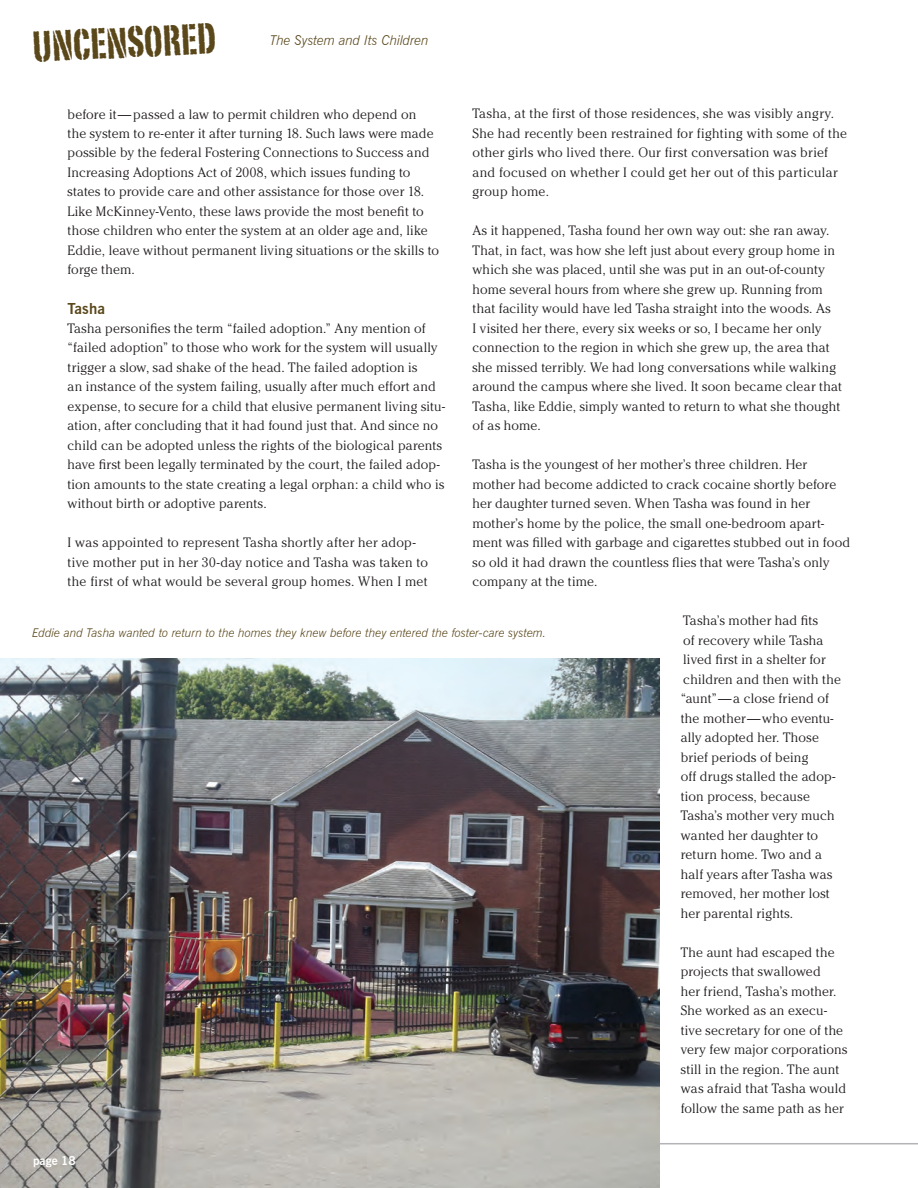
<style>
.page{position:relative;width:918px;height:1188px;background:#fff}
.page>*{position:absolute;margin:0;border:0;box-sizing:border-box;transform-origin:0 0}
.t1{font:42.6px "Portago ITC Std";color:#5a471a}
.t2{font:700 15px "News Gothic BT";letter-spacing:.01em;color:#5a471a}
.t3{font:300 13.5px/19.5px "Cheltenham";letter-spacing:.015em;color:#231f20}
.t4{font:italic 300 13.5px "News Gothic BT";letter-spacing:-.005em;color:#5a471a}
.t5{font:italic 300 12px "News Gothic BT";letter-spacing:-.005em;color:#5a471a}
.t6{font:700 12px "News Gothic BT";color:#fff}
</style>
<div class="page">
<hr style="left:0;top:1143px;width:918px;height:1px;background:#b4b3b7">
<img style="left:0;top:659px;width:660px;height:529px">
<h1 class="t1" style="left:31px;top:21px;width:185px;rotate:-3deg">UNCENSORED</h1>
<p class="t4" style="left:270px;top:32px;width:160px">The System and Its Children</p>
<p class="t3" style="left:472px;top:104px;width:376px">Tasha, at the first of those residences, she was visibly angry.<br>She had recently been restrained for fighting with some of the other girls who lived there. Our first conversation was brief and focused on whether I could get her out of this particular group home.</p>
<p class="t3" style="left:472px;top:221px;width:371px">As it happened, Tasha found her own way out: she ran away.<br>That, in fact, was how she left just about every group home in which she was placed, until she was put in an out-of-county home several hours from where she grew up. Running from that facility would have led Tasha straight into the woods. As<br>I visited her there, every six weeks or so, I became her only connection to the region in which she grew up, the area that she missed terribly. We had long conversations while walking around the campus where she lived. It soon became clear that Tasha, like Eddie, simply wanted to return to what she thought of as home.</p>
<p class="t3" style="left:472px;top:455px;width:379px">Tasha is the youngest of her mother’s three children. Her mother had become addicted to crack cocaine shortly before her daughter turned seven. When Tasha was found in her mother’s home by the police, the small one-bedroom apart&shy;ment was filled with garbage and cigarettes stubbed out in food so old it had drawn the countless flies that were Tasha’s only company at the time.</p>
<p class="t3" style="left:681px;top:611px;width:162px">Tasha’s mother had fits<br>of recovery while Tasha lived first in a shelter for children and then with the “aunt”— a close friend of the mother—who eventu&shy;ally adopted her. Those brief periods of being<br>off drugs stalled the adop&shy;tion process, because<br>Tasha’s mother very much wanted her daughter to return home. Two and a half years after Tasha was removed, her mother lost her parental rights.</p>
<p class="t3" style="left:681px;top:942px;width:168px">The aunt had escaped the projects that swallowed<br>her friend, Tasha’s mother.<br>She worked as an execu&shy;tive secretary for one of the very few major corporations still in the region. The aunt was afraid that Tasha would follow the same path as her</p>
<p class="t3" style="left:68px;top:104px;width:373px">before it— passed a law to permit children who depend on<br>the system to re-enter it after turning 18. Such laws were made possible by the federal Fostering Connections to Success and Increasing Adoptions Act of 2008, which issues funding to states to provide care and other assistance for those over 18.<br>Like McKinney-Vento, these laws provide the most benefit to those children who enter the system at an older age and, like Eddie, leave without permanent living situations or the skills to forge them.</p>
<p class="t2" style="left:68px;top:299px;width:39px">Tasha</p>
<p class="t3" style="left:68px;top:319px;width:379px">Tasha personifies the term “failed adoption.” Any mention of “failed adoption” to those who work for the system will usually trigger a slow, sad shake of the head. The failed adoption is<br>an instance of the system failing, usually after much effort and expense, to secure for a child that elusive permanent living situ&shy;ation, after concluding that it had found just that. And since no child can be adopted unless the rights of the biological parents have first been legally terminated by the court, the failed adop&shy;tion amounts to the state creating a legal orphan: a child who is without birth or adoptive parents.</p>
<p class="t3" style="left:68px;top:533px;width:362px">I was appointed to represent Tasha shortly after her adop&shy;tive mother put in her 30-day notice and Tasha was taken to the first of what would be several group homes. When I met</p>
<p class="t5" style="left:32px;top:625px;width:516px">Eddie and Tasha wanted to return to the homes they knew before they entered the foster-care system.</p>
<p class="t6" style="left:33px;top:1154px;width:44px">page 18</p>
</div>
